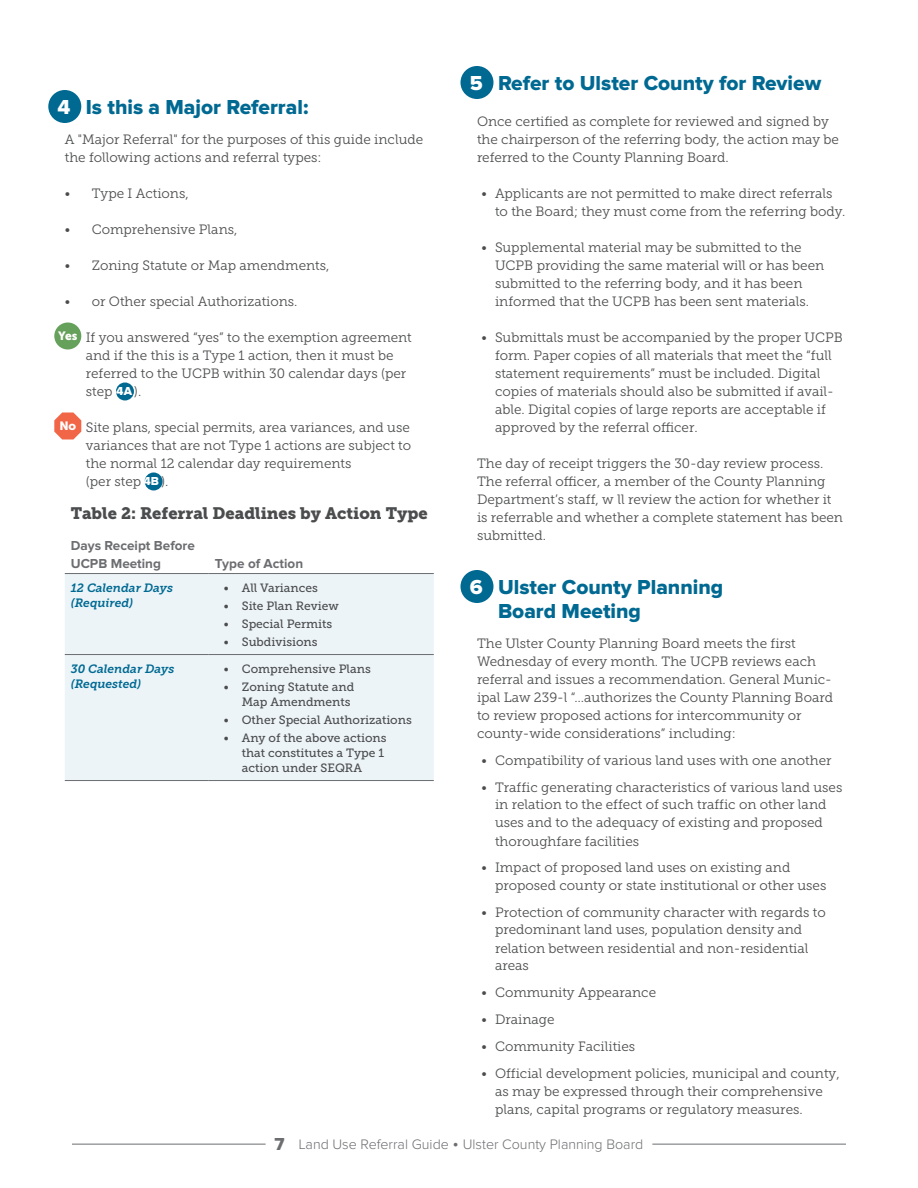
<style>
.page{position:relative;width:918px;height:1188px;background:#fff}
.page>*{position:absolute;margin:0;border:0;box-sizing:border-box;transform-origin:0 0}
.H2_Step{font:21px/24px "Proxima Nova Extrabld";color:#006992}
.t1{font:21px "Proxima Nova Extrabld";color:#fff}
.T_Heading_Title{font:16.5px "Museo Slab 900";color:#4b4c4d}
.t2{font:300 14.25px "Proxima Nova";color:#6c6d70}
.BODY{font:13.5px/18px "Museo Slab 300";color:#4b4c4d}
.LIST_Yes-No_Answer{font:13.5px/18px "Museo Slab 300";color:#4b4c4d}
.T_Heading_Column{font:700 13.5px/18px "Proxima Nova";color:#6c6d70}
.t3{font:12px/15px "Museo Slab 500";color:#4b4c4d}
.T_Heading_Inner{font:italic 12px/15px "Museo Slab 700";color:#006992}
.t4{font:12px "Museo Sans 900";color:#fff}
.s1{font-family:"Proxima Nova Extrabld";font-size:12px;color:#fff}
.s2{font-family:"Proxima Nova Extrabld";font-weight:400;font-size:18px}
.s3{font-size:18px}
</style>
<div class="page">
<hr style="left:72px;top:1144px;width:774px;height:1px;background:#6c6d70">
<hr style="left:266px;top:1142px;width:386px;height:4px;background:#fff">
<div style="left:116px;top:382px;width:18px;height:18px;background:#006992;border-radius:50%"></div>
<div style="left:145px;top:472px;width:18px;height:18px;background:#006992;border-radius:50%"></div>
<div style="left:65px;top:574px;width:369px;height:206px;background:#ecf4f8"></div>
<hr style="left:65px;top:573px;width:144px;height:1px;background:#6c6d70">
<hr style="left:209px;top:573px;width:225px;height:1px;background:#6c6d70">
<hr style="left:65px;top:654px;width:144px;height:1px;background:#6c6d70">
<hr style="left:209px;top:654px;width:225px;height:1px;background:#6c6d70">
<hr style="left:65px;top:780px;width:144px;height:1px;background:#6c6d70">
<hr style="left:209px;top:780px;width:225px;height:1px;background:#6c6d70">
<div style="left:48px;top:90px;width:33px;height:33px;background:#006992;border-radius:50%"></div>
<div style="left:54px;top:322px;width:27px;height:28px;background:#66a15b;border-radius:50%"></div>
<svg style="left:54px;top:413px;width:27px;height:27px"></svg>
<div style="left:460px;top:66px;width:34px;height:33px;background:#006992;border-radius:50%"></div>
<div style="left:460px;top:570px;width:34px;height:33px;background:#006992;border-radius:50%"></div>
<p class="H2_Step" style="left:86px;top:96px;width:224px">Is this a Major Referral:</p>
<p class="BODY" style="left:65px;top:130px;width:360px">A "Major Referral" for the purposes of this guide include the following actions and referral types:</p>
<p class="BODY" style="left:65px;top:184px;width:125px">• Type I Actions,</p>
<p class="BODY" style="left:65px;top:220px;width:174px">• Comprehensive Plans,</p>
<p class="BODY" style="left:65px;top:256px;width:266px">• Zoning Statute or Map amendments,</p>
<p class="BODY" style="left:65px;top:292px;width:234px">• or Other special Authorizations.</p>
<p class="LIST_Yes-No_Answer" style="left:86px;top:328px;width:328px">If you answered “yes” to the exemption agreement and if the this is a Type 1 action, then it must be referred to the UCPB within 30 calendar days (per step <span class="s1">4A</span> ).</p>
<p class="LIST_Yes-No_Answer" style="left:86px;top:418px;width:327px">Site plans, special permits, area variances, and use variances that are not Type 1 actions are subject to the normal 12 calendar day requirements<br>(per step <span class="s1">4B</span> ).</p>
<p class="T_Heading_Title" style="left:71px;top:504px;width:358px">Table 2: Referral Deadlines by Action Type</p>
<p class="T_Heading_Column" style="left:71px;top:536px;width:126px">Days Receipt Before<br>UCPB Meeting</p>
<p class="t1" style="left:58px;top:94px;width:14px">4</p>
<p class="t4" style="left:58px;top:329px;width:21px">Yes</p>
<p class="t4" style="left:59px;top:419px;width:18px">No</p>
<p class="T_Heading_Column" style="left:215px;top:554px;width:90px">Type of Action</p>
<p class="T_Heading_Inner" style="left:71px;top:580px;width:104px">12 Calendar Days (Required)</p>
<p class="t3" style="left:224px;top:580px;width:96px">• All Variances</p>
<p class="t3" style="left:224px;top:598px;width:116px">• Site Plan Review</p>
<p class="t3" style="left:224px;top:616px;width:110px">• Special Permits</p>
<p class="t3" style="left:224px;top:634px;width:95px">• Subdivisions</p>
<p class="T_Heading_Inner" style="left:71px;top:661px;width:105px">30 Calendar Days (Requested)</p>
<p class="t3" style="left:224px;top:661px;width:149px">• Comprehensive Plans</p>
<p class="t3" style="left:242px;top:679px;width:114px;text-indent:-18px">• Zoning Statute and<br>Map Amendments</p>
<p class="t3" style="left:224px;top:712px;width:190px">• Other Special Authorizations</p>
<p class="t3" style="left:242px;top:730px;width:146px;text-indent:-18px">• Any of the above actions that constitutes a Type 1 action under SEQRA</p>
<p class="H2_Step" style="left:498px;top:72px;width:325px">Refer to Ulster County for Review</p>
<p class="BODY" style="left:477px;top:112px;width:364px">Once certified as complete for reviewed and signed by the chairperson of the referring body, the action may be referred to the County Planning Board.</p>
<p class="BODY" style="left:495px;top:184px;width:352px;text-indent:-14px">• Applicants are not permitted to make direct referrals to the Board; they must come from the referring body.</p>
<p class="BODY" style="left:495px;top:238px;width:331px;text-indent:-14px">• Supplemental material may be submitted to the UCPB providing the same material will or has been submitted to the referring body, and it has been informed that the UCPB has been sent materials.</p>
<p class="BODY" style="left:495px;top:328px;width:349px;text-indent:-14px">• Submittals must be accompanied by the proper UCPB form. Paper copies of all materials that meet the “full statement requirements” must be included. Digital copies of materials should also be submitted if avail&shy;able. Digital copies of large reports are acceptable if approved by the referral officer.</p>
<p class="BODY" style="left:477px;top:454px;width:368px">The day of receipt triggers the 30-day review process.<br>The referral officer, a member of the County Planning Department’s staff, w ll review the action for whether it is referrable and whether a complete statement has been submitted.</p>
<p class="H2_Step" style="left:498px;top:576px;width:227px">Ulster County Planning<br>Board Meeting</p>
<p class="BODY" style="left:477px;top:634px;width:358px">The Ulster County Planning Board meets the first Wednesday of every month. The UCPB reviews each referral and issues a recommendation. General Munic&shy;ipal Law 239-l “…authorizes the County Planning Board to review proposed actions for intercommunity or county-wide considerations” including:</p>
<p class="BODY" style="left:482px;top:751px;width:352px">• Compatibility of various land uses with one another</p>
<p class="BODY" style="left:495px;top:778px;width:349px;text-indent:-14px">• Traffic generating characteristics of various land uses in relation to the effect of such traffic on other land uses and to the adequacy of existing and proposed thoroughfare facilities</p>
<p class="BODY" style="left:495px;top:859px;width:333px;text-indent:-14px">• Impact of proposed land uses on existing and proposed county or state institutional or other uses</p>
<p class="BODY" style="left:495px;top:903px;width:332px;text-indent:-14px">• Protection of community character with regards to predominant land uses, population density and relation between residential and non-residential areas</p>
<p class="BODY" style="left:482px;top:984px;width:176px">• Community Appearance</p>
<p class="BODY" style="left:482px;top:1011px;width:75px">• Drainage</p>
<p class="BODY" style="left:482px;top:1038px;width:155px">• Community Facilities</p>
<p class="BODY" style="left:495px;top:1064px;width:346px;text-indent:-14px">• Official development policies, municipal and county, as may be expressed through their comprehensive plans, capital programs or regulatory measures.</p>
<p class="t1" style="left:470px;top:70px;width:14px">5</p>
<p class="t1" style="left:470px;top:574px;width:14px">6</p>
<p class="t2" style="left:275px;top:1136px;width:370px"><span class="s2">7</span> Land Use Referral Guide <span class="s3">•</span> Ulster County Planning Board</p>
</div>
